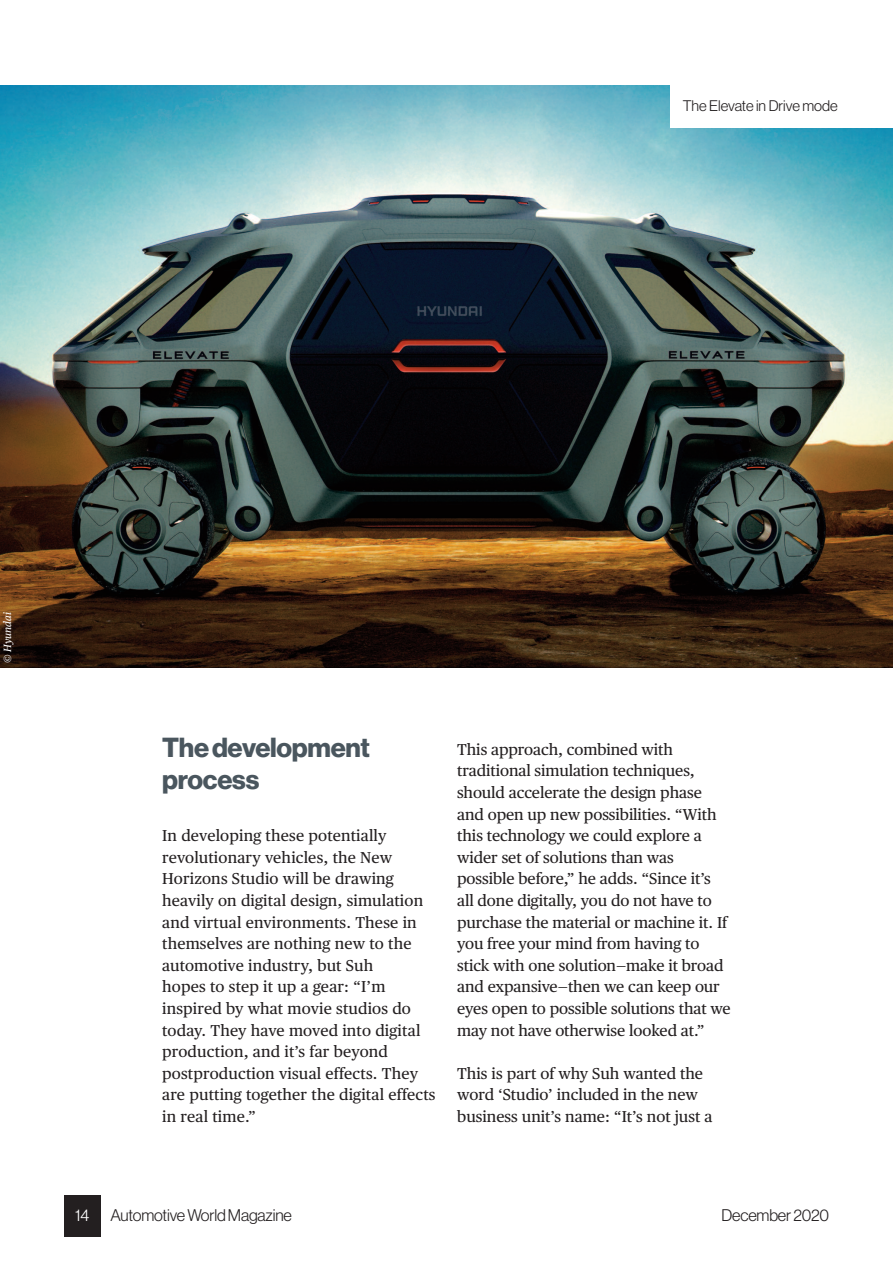
<style>
.page{position:relative;width:893px;height:1263px;background:#fff}
.page>*{position:absolute;margin:0;border:0;box-sizing:border-box;transform-origin:0 0}
.t1{font:700 27px/32.4px "Haas Grot Disp 75";letter-spacing:-.01em;color:#4a565e}
.t2{font:300 16.5px "Haas Grot Disp 45";letter-spacing:-.01em;color:#231f20}
.t3{font:300 16.5px "Haas Grot Disp 45";color:#fff}
.t4{font:15.75px/21.6px "Publico Text";letter-spacing:-.005em;color:#231f20}
.t5{font:300 15px "Haas Grot Disp 45";color:#231f20}
.t6{font:italic 10.5px "Publico Text";color:#fff}
</style>
<div class="page">
<div style="left:64px;top:1195px;width:36px;height:42px;background:#231f20"></div>
<img style="left:0;top:85px;width:893px;height:582px">
<div style="left:671px;top:84px;width:222px;height:44px;background:#fff"></div>
<p class="t5" style="left:683px;top:100px;width:156px">The Elevate in Drive mode</p>
<p class="t6" style="left:3px;top:663px;width:52px;rotate:-90deg">© Hyundai</p>
<h1 class="t1" style="left:162px;top:733px;width:209px">Thedevelopment process</h1>
<p class="t4" style="left:162px;top:826px;width:275px">In developing these potentially revolutionary vehicles, the New<br>Horizons Studio will be drawing heavily on digital design, simulation and virtual environments. These in themselves are nothing new to the automotive industry, but Suh<br>hopes to step it up a gear: “I’m inspired by what movie studios do today. They have moved into digital production, and it’s far beyond postproduction visual effects. They are putting together the digital effects in real time.”</p>
<p class="t4" style="left:457px;top:740px;width:275px">This approach, combined with traditional simulation techniques, should accelerate the design phase and open up new possibilities. “With this technology we could explore a wider set of solutions than was possible before,” he adds. “Since it’s all done digitally, you do not have to purchase the material or machine it. If you free your mind from having to stick with one solution—make it broad and expansive—then we can keep our eyes open to possible solutions that we may not have otherwise looked at.”</p>
<p class="t4" style="left:457px;top:1064px;width:257px">This is part of why Suh wanted the word ‘Studio’ included in the new business unit’s name: “It’s not just a</p>
<p class="t3" style="left:75px;top:1209px;width:16px">14</p>
<p class="t2" style="left:111px;top:1209px;width:183px">AutomotiveWorldMagazine</p>
<p class="t2" style="left:721px;top:1209px;width:109px">December2020</p>
</div>
